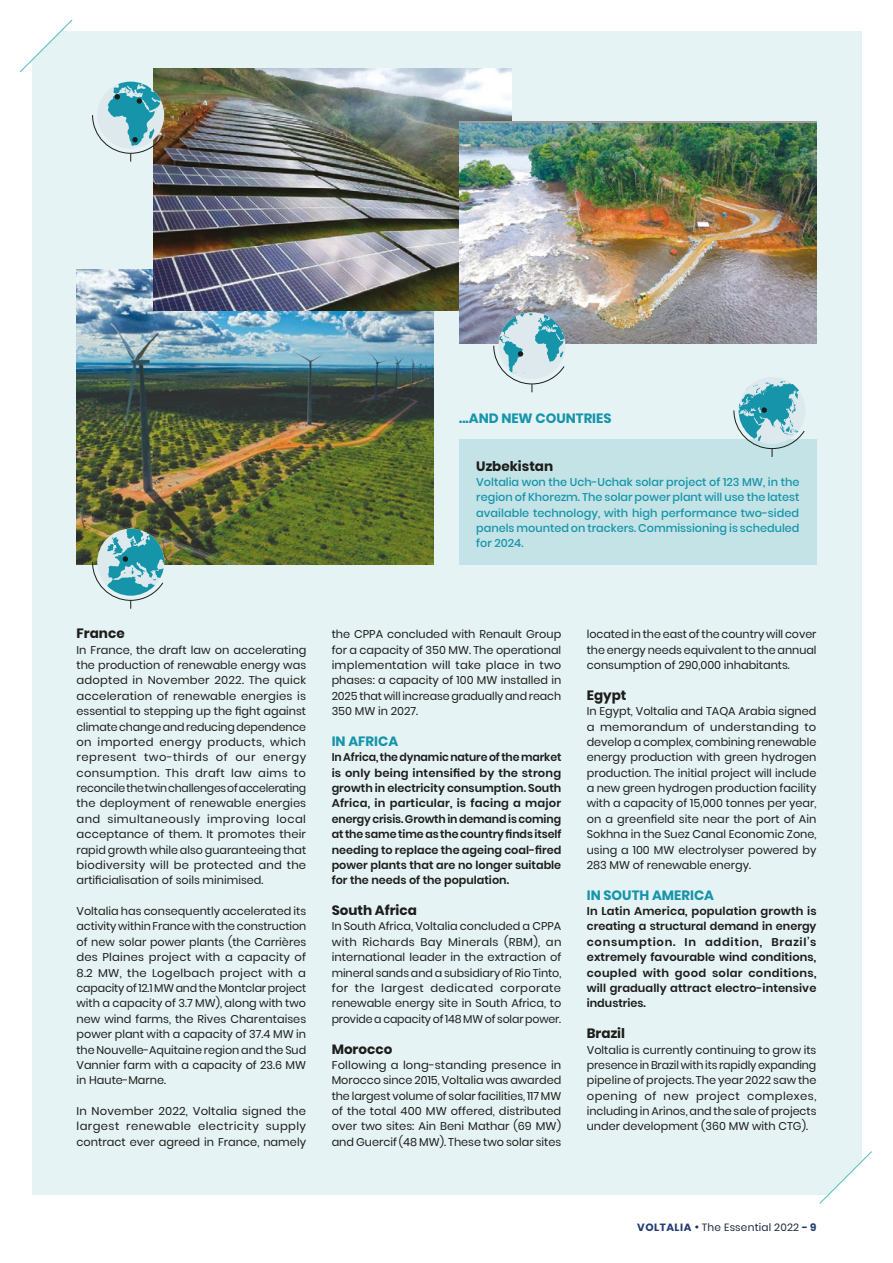
<style>
.page{position:relative;width:893px;height:1263px;background:#fff}
.page>*{position:absolute;margin:0;border:0;box-sizing:border-box;transform-origin:0 0}
.t1{font:700 13.5px "Poppins";color:#1d1d1b}
.t2{font:700 13.5px "Poppins";color:#1694aa}
.t3{font:11.25px/15.3px "Poppins";color:#1d1d1b;text-align:justify}
.t4{font:600 11.25px/15.5px "Poppins";color:#1d1d1b;text-align:justify}
.t5{font:500 11.25px/15.5px "Poppins";color:#1694aa;text-align:justify}
.t6{font:10.5px "Poppins";color:#1d273d}
.t7{font:10.5px "Poppins";letter-spacing:.02em;color:#1d273d}
.s1{font-weight:700;color:#233a74}
.s2{font-size:12px}
</style>
<div class="page">
<div style="left:32px;top:32px;width:829px;height:1163px;background:#e5f3f5"></div>
<img style="left:77px;top:269px;width:357px;height:295px">
<img style="left:154px;top:68px;width:357px;height:242px">
<img style="left:459px;top:123px;width:357px;height:221px">
<svg style="left:92px;top:529px;width:72px;height:80px"></svg>
<svg style="left:92px;top:82px;width:72px;height:80px"></svg>
<svg style="left:493px;top:312px;width:72px;height:80px"></svg>
<div style="left:459px;top:439px;width:357px;height:125px;background:#c3e3e6"></div>
<svg style="left:733px;top:381px;width:72px;height:76px"></svg>
<svg style="left:819px;top:1150px;width:53px;height:54px"></svg>
<svg style="left:20px;top:19px;width:54px;height:54px"></svg>
<p class="t2" style="left:459px;top:410px;width:154px">...AND NEW COUNTRIES</p>
<p class="t1" style="left:476px;top:458px;width:78px">Uzbekistan</p>
<p class="t5" style="left:476px;top:474px;width:325px">Voltalia won the Uch-Uchak solar project of 123 MW, in the region of Khorezm. The solar power plant will use the latest available technology, with high performance two-sided panels mounted on trackers. Commissioning is scheduled for 2024.</p>
<p class="t1" style="left:77px;top:626px;width:50px">France</p>
<p class="t3" style="left:77px;top:642px;width:231px">In France, the draft law on accelerating the production of renewable energy was adopted in November 2022. The quick acceleration of renewable energies is essential to stepping up the fight against climate change and reducing dependence on imported energy products, which represent two-thirds of our energy consumption. This draft law aims to reconcile the twin challenges of accelerating the deployment of renewable energies and simultaneously improving local acceptance of them. It promotes their rapid growth while also guaranteeing that biodiversity will be protected and the artificialisation of soils minimised.</p>
<p class="t3" style="left:77px;top:903px;width:231px">Voltalia has consequently accelerated its activity within France with the construction of new solar power plants (the Carrières des Plaines project with a capacity of 8.2 MW, the Logelbach project with a capacity of 12.1 MW and the Montclar project with a capacity of 3.7 MW), along with two new wind farms, the Rives Charentaises power plant with a capacity of 37.4 MW in the Nouvelle-Aquitaine region and the Sud Vannier farm with a capacity of 23.6 MW in Haute-Marne.</p>
<p class="t3" style="left:77px;top:1103px;width:231px">In November 2022, Voltalia signed the largest renewable electricity supply contract ever agreed in France, namely</p>
<p class="t3" style="left:332px;top:627px;width:231px">the CPPA concluded with Renault Group for a capacity of 350 MW. The operational implementation will take place in two phases: a capacity of 100 MW installed in 2025 that will increase gradually and reach 350 MW in 2027.</p>
<p class="t2" style="left:332px;top:733px;width:68px">IN AFRICA</p>
<p class="t4" style="left:332px;top:750px;width:231px">In Africa, the dynamic nature of the market is only being intensified by the strong growth in electricity consumption. South Africa, in particular, is facing a major energy crisis. Growth in demand is coming at the same time as the country finds itself needing to replace the ageing coal-fired power plants that are no longer suitable for the needs of the population.</p>
<p class="t1" style="left:332px;top:902px;width:87px">South Africa</p>
<p class="t3" style="left:332px;top:919px;width:231px">In South Africa, Voltalia concluded a CPPA with Richards Bay Minerals (RBM), an international leader in the extraction of mineral sands and a subsidiary of Rio Tinto, for the largest dedicated corporate renewable energy site in South Africa, to provide a capacity of 148 MW of solar power.</p>
<p class="t1" style="left:332px;top:1041px;width:62px">Morocco</p>
<p class="t3" style="left:332px;top:1057px;width:231px">Following a long-standing presence in Morocco since 2015, Voltalia was awarded the largest volume of solar facilities, 117 MW of the total 400 MW offered, distributed over two sites: Ain Beni Mathar (69 MW) and Guercif (48 MW). These two solar sites</p>
<p class="t3" style="left:587px;top:627px;width:231px">located in the east of the country will cover the energy needs equivalent to the annual consumption of 290,000 inhabitants.</p>
<p class="t1" style="left:587px;top:687px;width:41px">Egypt</p>
<p class="t3" style="left:587px;top:704px;width:231px">In Egypt, Voltalia and TAQA Arabia signed a memorandum of understanding to develop a complex, combining renewable energy production with green hydrogen production. The initial project will include a new green hydrogen production facility with a capacity of 15,000 tonnes per year, on a greenfield site near the port of Ain Sokhna in the Suez Canal Economic Zone, using a 100 MW electrolyser powered by 283 MW of renewable energy.</p>
<p class="t2" style="left:587px;top:887px;width:129px">IN SOUTH AMERICA</p>
<p class="t4" style="left:587px;top:903px;width:231px">In Latin America, population growth is creating a structural demand in energy consumption. In addition, Brazil’s extremely favourable wind conditions, coupled with good solar conditions, will gradually attract electro-intensive industries.</p>
<p class="t1" style="left:587px;top:1025px;width:40px">Brazil</p>
<p class="t3" style="left:587px;top:1042px;width:231px">Voltalia is currently continuing to grow its presence in Brazil with its rapidly expanding pipeline of projects. The year 2022 saw the opening of new project complexes, including in Arinos, and the sale of projects under development (360 MW with CTG).</p>
<p class="t6" style="left:541px;top:1221px;width:259px"><span class="s1">VOLTALIA</span> <span class="s2">•</span> 2022 Universal Registration Document</p>
<p class="t7" style="left:637px;top:1221px;width:181px"><span class="s1">VOLTALIA</span> <span class="s2">•</span> The Essential 2022 <span class="s1">–- 9</span></p>
</div>
